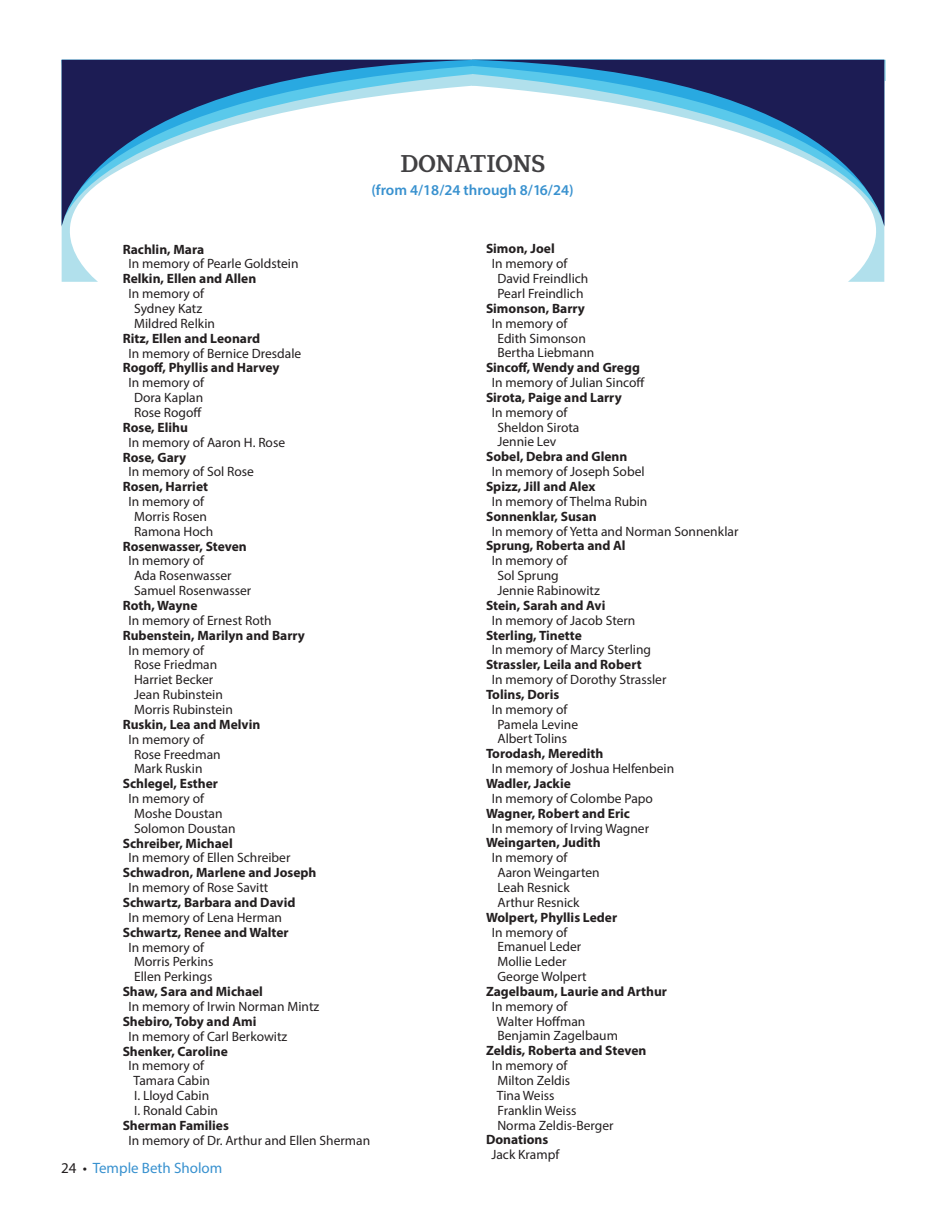
<style>
.page{position:relative;width:945px;height:1215px;background:#fff}
.page>*{position:absolute;margin:0;border:0;box-sizing:border-box;transform-origin:0 0}
.t1{font:33px "Fowviel";color:#414042}
.t2{font:600 15px "Myriad Pro";color:#3891cf}
.t3{font:15px "Myriad Pro";color:#3891cf}
.No_Spacing{font:13.5px "Myriad Pro";color:#231f20}
.No_Spacing-2{font:700 13.5px "Myriad Pro";color:#231f20}
.s1{color:#231f20}
</style>
<div class="page">
<svg style="left:61px;top:60px;width:37px;height:222px"></svg>
<svg style="left:62px;top:60px;width:410px;height:167px"></svg>
<svg style="left:848px;top:60px;width:38px;height:222px"></svg>
<svg style="left:472px;top:60px;width:412px;height:167px"></svg>
<h1 class="t1" style="left:401px;top:149px;width:146px">DONATIONS</h1>
<p class="t2" style="left:371px;top:180px;width:204px">(from 4/18/24 through 8/16/24)</p>
<p class="No_Spacing-2" style="left:123px;top:240px;width:83px">Rachlin, Mara</p>
<p class="No_Spacing" style="left:128px;top:256px;width:172px">In memory of Pearle Goldstein</p>
<p class="No_Spacing-2" style="left:123px;top:270px;width:135px">Relkin, Ellen and Allen</p>
<p class="No_Spacing" style="left:128px;top:285px;width:77px">In memory of</p>
<p class="No_Spacing" style="left:134px;top:300px;width:70px">Sydney Katz</p>
<p class="No_Spacing" style="left:134px;top:315px;width:82px">Mildred Relkin</p>
<p class="No_Spacing-2" style="left:123px;top:329px;width:139px">Ritz, Ellen and Leonard</p>
<p class="No_Spacing" style="left:128px;top:345px;width:174px">In memory of Bernice Dresdale</p>
<p class="No_Spacing-2" style="left:123px;top:359px;width:158px">Rogoff, Phyllis and Harvey</p>
<p class="No_Spacing" style="left:128px;top:374px;width:77px">In memory of</p>
<p class="No_Spacing" style="left:134px;top:389px;width:71px">Dora Kaplan</p>
<p class="No_Spacing" style="left:134px;top:404px;width:69px">Rose Rogoff</p>
<p class="No_Spacing-2" style="left:123px;top:418px;width:67px">Rose, Elihu</p>
<p class="No_Spacing" style="left:128px;top:434px;width:158px">In memory of Aaron H. Rose</p>
<p class="No_Spacing-2" style="left:123px;top:448px;width:65px">Rose, Gary</p>
<p class="No_Spacing" style="left:128px;top:464px;width:127px">In memory of Sol Rose</p>
<p class="No_Spacing-2" style="left:123px;top:478px;width:87px">Rosen, Harriet</p>
<p class="No_Spacing" style="left:128px;top:493px;width:77px">In memory of</p>
<p class="No_Spacing" style="left:134px;top:508px;width:74px">Morris Rosen</p>
<p class="No_Spacing" style="left:134px;top:523px;width:81px">Ramona Hoch</p>
<p class="No_Spacing-2" style="left:123px;top:537px;width:126px">Rosenwasser, Steven</p>
<p class="No_Spacing" style="left:128px;top:553px;width:77px">In memory of</p>
<p class="No_Spacing" style="left:134px;top:567px;width:99px">Ada Rosenwasser</p>
<p class="No_Spacing" style="left:134px;top:582px;width:119px">Samuel Rosenwasser</p>
<p class="No_Spacing-2" style="left:123px;top:597px;width:76px">Roth, Wayne</p>
<p class="No_Spacing" style="left:128px;top:612px;width:145px">In memory of Ernest Roth</p>
<p class="No_Spacing-2" style="left:123px;top:626px;width:184px">Rubenstein, Marilyn and Barry</p>
<p class="No_Spacing" style="left:128px;top:642px;width:77px">In memory of</p>
<p class="No_Spacing" style="left:134px;top:657px;width:85px">Rose Friedman</p>
<p class="No_Spacing" style="left:134px;top:671px;width:81px">Harriet Becker</p>
<p class="No_Spacing" style="left:134px;top:686px;width:90px">Jean Rubinstein</p>
<p class="No_Spacing" style="left:134px;top:701px;width:100px">Morris Rubinstein</p>
<p class="No_Spacing-2" style="left:123px;top:715px;width:139px">Ruskin, Lea and Melvin</p>
<p class="No_Spacing" style="left:128px;top:731px;width:77px">In memory of</p>
<p class="No_Spacing" style="left:134px;top:746px;width:88px">Rose Freedman</p>
<p class="No_Spacing" style="left:134px;top:761px;width:70px">Mark Ruskin</p>
<p class="No_Spacing-2" style="left:123px;top:775px;width:97px">Schlegel, Esther</p>
<p class="No_Spacing" style="left:128px;top:790px;width:77px">In memory of</p>
<p class="No_Spacing" style="left:134px;top:805px;width:90px">Moshe Doustan</p>
<p class="No_Spacing" style="left:134px;top:820px;width:103px">Solomon Doustan</p>
<p class="No_Spacing-2" style="left:123px;top:834px;width:112px">Schreiber, Michael</p>
<p class="No_Spacing" style="left:128px;top:850px;width:164px">In memory of Ellen Schreiber</p>
<p class="No_Spacing-2" style="left:123px;top:864px;width:195px">Schwadron, Marlene and Joseph</p>
<p class="No_Spacing" style="left:128px;top:879px;width:141px">In memory of Rose Savitt</p>
<p class="No_Spacing-2" style="left:123px;top:894px;width:174px">Schwartz, Barbara and David</p>
<p class="No_Spacing" style="left:128px;top:909px;width:155px">In memory of Lena Herman</p>
<p class="No_Spacing-2" style="left:123px;top:923px;width:168px">Schwartz, Renee and Walter</p>
<p class="No_Spacing" style="left:128px;top:939px;width:77px">In memory of</p>
<p class="No_Spacing" style="left:134px;top:954px;width:81px">Morris Perkins</p>
<p class="No_Spacing" style="left:134px;top:968px;width:80px">Ellen Perkings</p>
<p class="No_Spacing-2" style="left:123px;top:983px;width:142px">Shaw, Sara and Michael</p>
<p class="No_Spacing" style="left:128px;top:998px;width:192px">In memory of Irwin Norman Mintz</p>
<p class="No_Spacing-2" style="left:123px;top:1012px;width:135px">Shebiro, Toby and Ami</p>
<p class="No_Spacing" style="left:128px;top:1028px;width:160px">In memory of Carl Berkowitz</p>
<p class="No_Spacing-2" style="left:123px;top:1042px;width:107px">Shenker, Caroline</p>
<p class="No_Spacing" style="left:128px;top:1058px;width:77px">In memory of</p>
<p class="No_Spacing" style="left:134px;top:1072px;width:78px">Tamara Cabin</p>
<p class="No_Spacing" style="left:134px;top:1087px;width:77px">I. Lloyd Cabin</p>
<p class="No_Spacing" style="left:134px;top:1102px;width:85px">I. Ronald Cabin</p>
<p class="No_Spacing-2" style="left:123px;top:1116px;width:108px">Sherman Families</p>
<p class="No_Spacing" style="left:128px;top:1132px;width:243px">In memory of Dr. Arthur and Ellen Sherman</p>
<p class="t3" style="left:61px;top:1159px;width:163px"><span class="s1">24 •</span> Temple Beth Sholom</p>
<p class="No_Spacing-2" style="left:486px;top:240px;width:70px">Simon, Joel</p>
<p class="No_Spacing" style="left:492px;top:255px;width:77px">In memory of</p>
<p class="No_Spacing" style="left:497px;top:270px;width:92px">David Freindlich</p>
<p class="No_Spacing" style="left:497px;top:285px;width:88px">Pearl Freindlich</p>
<p class="No_Spacing-2" style="left:486px;top:299px;width:100px">Simonson, Barry</p>
<p class="No_Spacing" style="left:492px;top:315px;width:77px">In memory of</p>
<p class="No_Spacing" style="left:497px;top:330px;width:90px">Edith Simonson</p>
<p class="No_Spacing" style="left:497px;top:345px;width:98px">Bertha Liebmann</p>
<p class="No_Spacing-2" style="left:486px;top:359px;width:155px">Sincoff, Wendy and Gregg</p>
<p class="No_Spacing" style="left:492px;top:374px;width:155px">In memory of Julian Sincoff</p>
<p class="No_Spacing-2" style="left:486px;top:389px;width:137px">Sirota, Paige and Larry</p>
<p class="No_Spacing" style="left:492px;top:404px;width:77px">In memory of</p>
<p class="No_Spacing" style="left:497px;top:419px;width:83px">Sheldon Sirota</p>
<p class="No_Spacing" style="left:497px;top:434px;width:60px">Jennie Lev</p>
<p class="No_Spacing-2" style="left:486px;top:448px;width:143px">Sobel, Debra and Glenn</p>
<p class="No_Spacing" style="left:492px;top:463px;width:154px">In memory of Joseph Sobel</p>
<p class="No_Spacing-2" style="left:486px;top:478px;width:111px">Spizz, Jill and Alex</p>
<p class="No_Spacing" style="left:492px;top:493px;width:157px">In memory of Thelma Rubin</p>
<p class="No_Spacing-2" style="left:486px;top:507px;width:112px">Sonnenklar, Susan</p>
<p class="No_Spacing" style="left:492px;top:523px;width:248px">In memory of Yetta and Norman Sonnenklar</p>
<p class="No_Spacing-2" style="left:486px;top:537px;width:141px">Sprung, Roberta and Al</p>
<p class="No_Spacing" style="left:492px;top:552px;width:77px">In memory of</p>
<p class="No_Spacing" style="left:497px;top:567px;width:63px">Sol Sprung</p>
<p class="No_Spacing" style="left:497px;top:582px;width:104px">Jennie Rabinowitz</p>
<p class="No_Spacing-2" style="left:486px;top:596px;width:121px">Stein, Sarah and Avi</p>
<p class="No_Spacing" style="left:492px;top:612px;width:145px">In memory of Jacob Stern</p>
<p class="No_Spacing-2" style="left:486px;top:626px;width:97px">Sterling, Tinette</p>
<p class="No_Spacing" style="left:492px;top:642px;width:161px">In memory of Marcy Sterling</p>
<p class="No_Spacing-2" style="left:486px;top:656px;width:157px">Strassler, Leila and Robert</p>
<p class="No_Spacing" style="left:492px;top:671px;width:176px">In memory of Dorothy Strassler</p>
<p class="No_Spacing-2" style="left:486px;top:686px;width:75px">Tolins, Doris</p>
<p class="No_Spacing" style="left:492px;top:701px;width:77px">In memory of</p>
<p class="No_Spacing" style="left:497px;top:716px;width:82px">Pamela Levine</p>
<p class="No_Spacing" style="left:497px;top:731px;width:71px">Albert Tolins</p>
<p class="No_Spacing-2" style="left:486px;top:745px;width:119px">Torodash, Meredith</p>
<p class="No_Spacing" style="left:492px;top:760px;width:184px">In memory of Joshua Helfenbein</p>
<p class="No_Spacing-2" style="left:486px;top:775px;width:86px">Wadler, Jackie</p>
<p class="No_Spacing" style="left:492px;top:790px;width:163px">In memory of Colombe Papo</p>
<p class="No_Spacing-2" style="left:486px;top:804px;width:146px">Wagner, Robert and Eric</p>
<p class="No_Spacing" style="left:492px;top:820px;width:159px">In memory of Irving Wagner</p>
<p class="No_Spacing-2" style="left:486px;top:834px;width:116px">Weingarten, Judith</p>
<p class="No_Spacing" style="left:492px;top:849px;width:77px">In memory of</p>
<p class="No_Spacing" style="left:497px;top:864px;width:104px">Aaron Weingarten</p>
<p class="No_Spacing" style="left:497px;top:879px;width:74px">Leah Resnick</p>
<p class="No_Spacing" style="left:497px;top:894px;width:84px">Arthur Resnick</p>
<p class="No_Spacing-2" style="left:486px;top:908px;width:133px">Wolpert, Phyllis Leder</p>
<p class="No_Spacing" style="left:492px;top:924px;width:77px">In memory of</p>
<p class="No_Spacing" style="left:497px;top:939px;width:85px">Emanuel Leder</p>
<p class="No_Spacing" style="left:497px;top:953px;width:71px">Mollie Leder</p>
<p class="No_Spacing" style="left:497px;top:968px;width:91px">George Wolpert</p>
<p class="No_Spacing-2" style="left:486px;top:983px;width:183px">Zagelbaum, Laurie and Arthur</p>
<p class="No_Spacing" style="left:492px;top:998px;width:77px">In memory of</p>
<p class="No_Spacing" style="left:497px;top:1013px;width:90px">Walter Hoffman</p>
<p class="No_Spacing" style="left:497px;top:1028px;width:122px">Benjamin Zagelbaum</p>
<p class="No_Spacing-2" style="left:486px;top:1042px;width:162px">Zeldis, Roberta and Steven</p>
<p class="No_Spacing" style="left:492px;top:1057px;width:77px">In memory of</p>
<p class="No_Spacing" style="left:497px;top:1072px;width:74px">Milton Zeldis</p>
<p class="No_Spacing" style="left:497px;top:1087px;width:59px">Tina Weiss</p>
<p class="No_Spacing" style="left:497px;top:1102px;width:80px">Franklin Weiss</p>
<p class="No_Spacing" style="left:497px;top:1117px;width:118px">Norma Zeldis-Berger</p>
<p class="No_Spacing-2" style="left:486px;top:1131px;width:64px">Donations</p>
<p class="No_Spacing" style="left:491px;top:1146px;width:69px">Jack Krampf</p>
</div>
